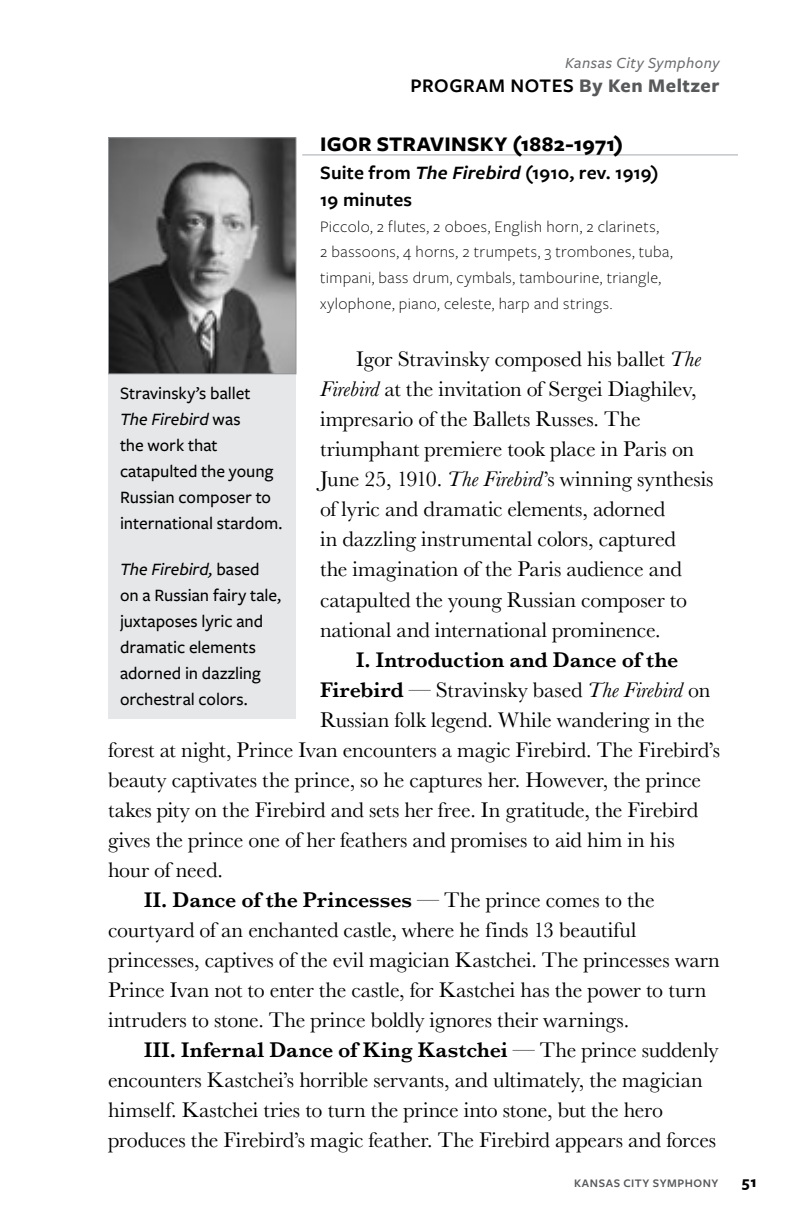
<style>
.page{position:relative;width:792px;height:1224px;background:#fff}
.page>*{position:absolute;margin:0;border:0;box-sizing:border-box;transform-origin:0 0}
.t1{font:22px/30px "Baskerville";letter-spacing:-.005em;color:#000}
.t2{font:600 22px "Baskerville";color:#000}
.t3{font:700 21.6px "Freight Sans Pro";letter-spacing:.01em;color:#000}
.t4{font:600 20px "Freight Sans Pro";letter-spacing:.03em;color:#000}
.t5{font:600 19.6px/27.4px "Freight Sans Pro";letter-spacing:.005em;color:#000}
.t6{font:500 18px/26px "Freight Sans Pro";color:#000}
.t7{font:300 16.6px/25.6px "Freight Sans Pro";letter-spacing:.025em;color:#000}
.t8{font:italic 500 16px "Freight Sans Pro";letter-spacing:.03em;color:#6d6e71}
.t9{font:700 16px "Freight Sans Pro";color:#000}
.t10{font:600 12px "Freight Sans Pro";letter-spacing:.045em;color:#58595b}
.s1{font-weight:700;color:#58595b}
.s2{font-style:italic}
.s3{font-weight:600}
.s4{font-weight:400}
</style>
<div class="page">
<div style="left:108px;top:374px;width:188px;height:345px;background:#e6e7e8"></div>
<img style="left:110px;top:139px;width:184px;height:233px">
<div style="left:108px;top:137px;width:188px;height:237px;border:1px solid #939598"></div>
<hr style="left:302px;top:154px;width:436px;height:1px;background:#a7a9ac">
<p class="t8" style="left:565px;top:53px;width:156px">Kansas City Symphony</p>
<p class="t4" style="left:411px;top:72px;width:311px">PROGRAM NOTES <span class="s1">By Ken Meltzer</span></p>
<p class="t3" style="left:320px;top:130px;width:304px">IGOR STRAVINSKY (1882-1971)</p>
<p class="t5" style="left:320px;top:158px;width:340px">Suite from <span class="s2">The Firebird</span> (1910, rev. 1919)<br>19 minutes</p>
<p class="t7" style="left:320px;top:213px;width:354px">Piccolo, 2 flutes, 2 oboes, English horn, 2 clarinets,<br>2 bassoons, 4 horns, 2 trumpets, 3 trombones, tuba, timpani, bass drum, cymbals, tambourine, triangle, xylophone, piano, celeste, harp and strings.</p>
<p class="t1" style="left:320px;top:345px;width:395px;text-indent:36px">Igor Stravinsky composed his ballet <span class="s2">The Firebird</span> at the invitation of Sergei Diaghilev, impresario of the Ballets Russes. The triumphant premiere took place in Paris on June 25, 1910. <span class="s2">The Firebird</span>’s winning synthesis of lyric and dramatic elements, adorned<br>in dazzling instrumental colors, captured<br>the imagination of the Paris audience and catapulted the young Russian composer to national and international prominence.</p>
<p class="t2" style="left:356px;top:644px;width:324px">I. Introduction and Dance of the</p>
<p class="t1" style="left:320px;top:675px;width:392px"><span class="s3">Firebird</span> — Stravinsky based <span class="s2">The Firebird</span> on</p>
<p class="t1" style="left:320px;top:705px;width:386px">Russian folk legend. While wandering in the</p>
<p class="t1" style="left:108px;top:735px;width:613px">forest at night, Prince Ivan encounters a magic Firebird. The Firebird’s</p>
<p class="t1" style="left:108px;top:765px;width:595px">beauty captivates the prince, so he captures her. However, the prince</p>
<p class="t1" style="left:108px;top:795px;width:592px">takes pity on the Firebird and sets her free. In gratitude, the Firebird</p>
<p class="t1" style="left:108px;top:825px;width:568px">gives the prince one of her feathers and promises to aid him in his</p>
<p class="t1" style="left:108px;top:855px;width:116px">hour of need.</p>
<p class="t2" style="left:144px;top:884px;width:512px">II. Dance of the Princesses <span class="s4">— The prince comes to the</span></p>
<p class="t1" style="left:108px;top:915px;width:530px">courtyard of an enchanted castle, where he finds 13 beautiful</p>
<p class="t1" style="left:108px;top:945px;width:613px">princesses, captives of the evil magician Kastchei. The princesses warn</p>
<p class="t1" style="left:108px;top:975px;width:600px">Prince Ivan not to enter the castle, for Kastchei has the power to turn</p>
<p class="t1" style="left:108px;top:1005px;width:523px">intruders to stone. The prince boldly ignores their warnings.</p>
<p class="t2" style="left:144px;top:1034px;width:576px">III. Infernal Dance of King Kastchei <span class="s4">— The prince suddenly</span></p>
<p class="t1" style="left:108px;top:1065px;width:596px">encounters Kastchei’s horrible servants, and ultimately, the magician</p>
<p class="t1" style="left:108px;top:1095px;width:556px">himself. Kastchei tries to turn the prince into stone, but the hero</p>
<p class="t1" style="left:108px;top:1125px;width:610px">produces the Firebird’s magic feather. The Firebird appears and forces</p>
<p class="t6" style="left:120px;top:379px;width:164px">Stravinsky’s ballet<br><span class="s2">The Firebird</span> was<br>the work that catapulted the young<br>Russian composer to international stardom.</p>
<p class="t6" style="left:120px;top:555px;width:163px"><span class="s2">The Firebird,</span> based on a Russian fairy tale, juxtaposes lyric and dramatic elements adorned in dazzling orchestral colors.</p>
<p class="t10" style="left:574px;top:1175px;width:146px">KANSAS CITY SYMPHONY</p>
<p class="t9" style="left:742px;top:1171px;width:16px">51</p>
</div>
